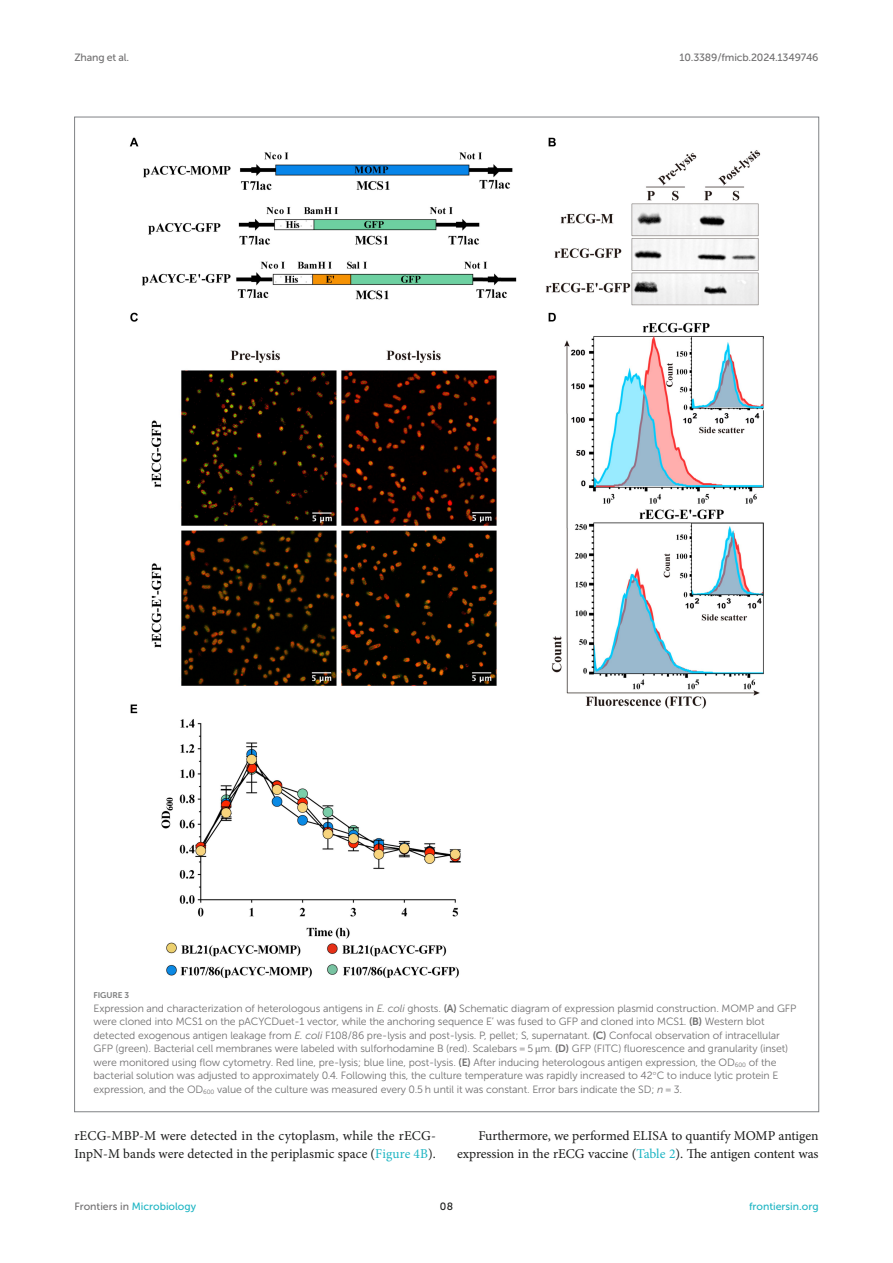
<style>
.page{position:relative;width:893px;height:1263px;background:#fff}
.page>*{position:absolute;margin:0;border:0;box-sizing:border-box;transform-origin:0 0}
.TEXT_FLUSH{font:13.5px/18px "Minion Pro";letter-spacing:.01em;color:#1b1c1b}
.TEXT{font:13.5px/18px "Minion Pro";letter-spacing:-.005em;color:#1b1c1b;text-align:right}
.FIG_LEG{font:10.5px/13.5px "Museo Sans 300";letter-spacing:-.01em;color:#706f70}
.t1{font:10.5px "Museo Sans 500";color:#1db5c3}
.t2{font:10.5px "Museo Sans 500";letter-spacing:-.015em;color:#706f70}
.t3{font:10.5px "Museo Sans 500";color:#1b1c1b}
.FIG_HD{font:8.25px "Museo Sans 700";letter-spacing:-.01em;color:#7e7f7f}
.s1{font-style:italic}
.s2{font-family:"Museo Sans 700"}
.s3{font-family:"STIX General"}
.s4{font-family:"STIX"}
.s5{color:#1db5c3}
.s6{color:#706f70}
</style>
<div class="page">
<img style="left:129px;top:137px;width:635px;height:841px">
<p class="t2" style="left:74px;top:51px;width:56px">Zhang et al.</p>
<p class="t2" style="left:680px;top:51px;width:140px">10.3389/fmicb.2024.1349746</p>
<p class="FIG_HD" style="left:94px;top:991px;width:37px">FIGURE 3</p>
<p class="FIG_LEG" style="left:94px;top:1001px;width:704px">Expression and characterization of heterologous antigens in <span class="s1">E. coli</span> ghosts. <span class="s2">(A)</span> Schematic diagram of expression plasmid construction. MOMP and GFP were cloned into MCS1 on the pACYCDuet-1 vector, while the anchoring sequence E’ was fused to GFP and cloned into MCS1. <span class="s2">(B)</span> Western blot detected exogenous antigen leakage from <span class="s1">E. coli</span> F108/86 pre-lysis and post-lysis. P, pellet; S, supernatant. <span class="s2">(C)</span> Confocal observation of intracellular GFP (green). Bacterial cell membranes were labeled with sulforhodamine B (red). Scalebars = 5 <span class="s3">μ</span>m. <span class="s2">(D)</span> GFP (FITC) fluorescence and granularity (inset) were monitored using flow cytometry. Red line, pre-lysis; blue line, post-lysis. <span class="s2">(E)</span> After inducing heterologous antigen expression, the OD<sub>600</sub> of the bacterial solution was adjusted to approximately 0.4. Following this, the culture temperature was rapidly increased to 42<span class="s4">°</span>C to induce lytic protein E expression, and the OD<sub>600</sub> value of the culture was measured every 0.5 h until it was constant. Error bars indicate the SD; <span class="s1">n</span> = 3.</p>
<p class="TEXT_FLUSH" style="left:74px;top:1127px;width:363px">rECG-MBP-M were detected in the cytoplasm, while the rECG-<br>InpN-M bands were detected in the periplasmic space (<span class="s5">Figure 4B</span>).</p>
<p class="TEXT" style="left:457px;top:1127px;width:363px">Furthermore, we performed ELISA to quantify MOMP antigen expression in the rECG vaccine (<span class="s5">Table 2</span>). The antigen content was</p>
<p class="t1" style="left:74px;top:1200px;width:123px"><span class="s6">Frontiers in</span> Microbiology</p>
<p class="t3" style="left:440px;top:1200px;width:15px">08</p>
<p class="t1" style="left:749px;top:1200px;width:71px">frontiersin.org</p>
</div>
